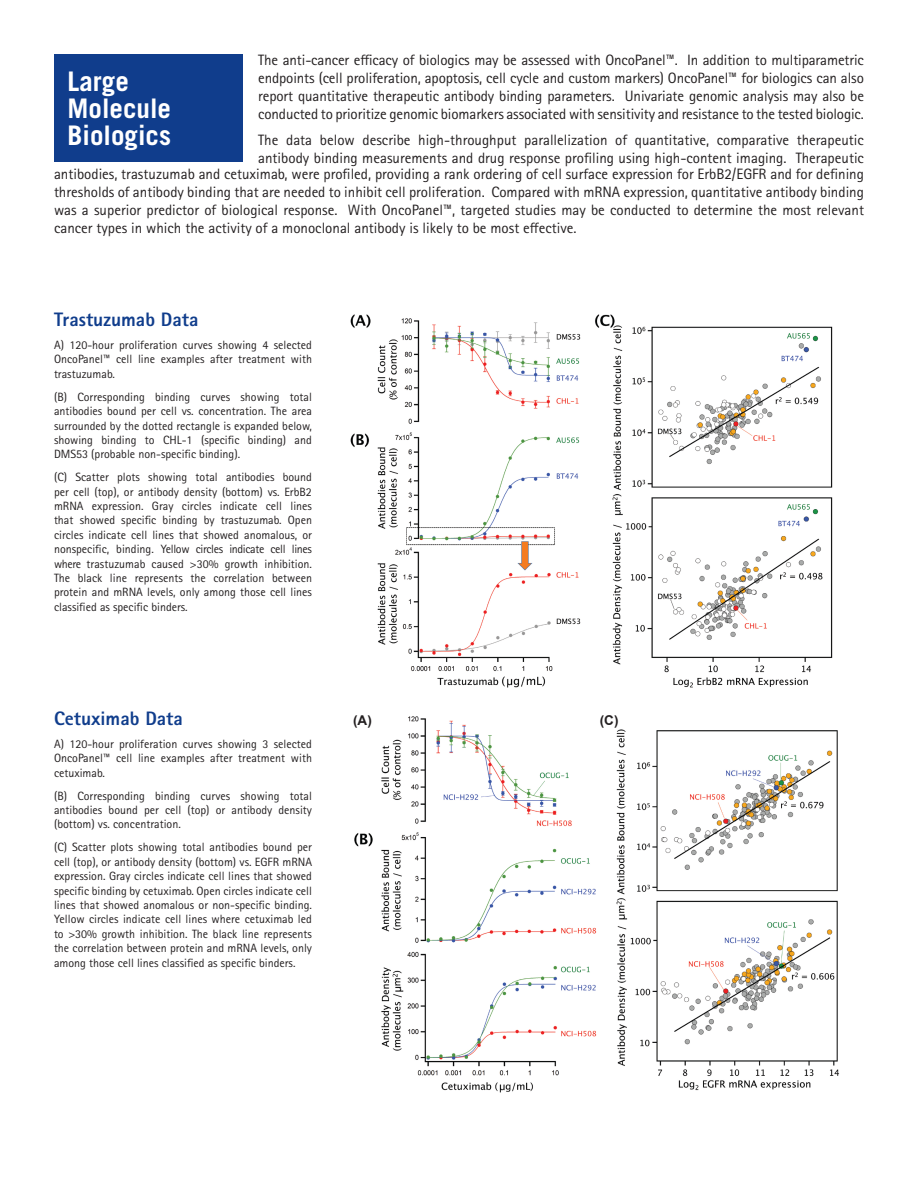
<style>
.page{position:relative;width:918px;height:1188px;background:#fff}
.page>*{position:absolute;margin:0;border:0;box-sizing:border-box;transform-origin:0 0}
.t1{font:700 27px/27px "Trade Gothic LT Std";color:#fff}
.t2{font:800 19.5px "Rotis Sans Serif Std";color:#103d8c}
.t3{font:15px/18px "Rotis Sans Serif Std";color:#231f20;text-align:justify}
.t4{font:700 13.5px "Arial";color:#231f20}
.t5{font:12px/14.4px "Rotis Sans Serif Std";color:#231f20;text-align:justify}
</style>
<div class="page">
<img style="left:350px;top:314px;width:483px;height:374px">
<img style="left:354px;top:716px;width:485px;height:376px">
<div style="left:54px;top:54px;width:189px;height:108px;background:#103d8c"></div>
<p class="t3" style="left:258px;top:51px;width:607px">The anti-cancer efficacy of biologics may be assessed with OncoPanel™. In addition to multiparametric endpoints (cell proliferation, apoptosis, cell cycle and custom markers) OncoPanel™ for biologics can also report quantitative therapeutic antibody binding parameters. Univariate genomic analysis may also be conducted to prioritize genomic biomarkers associated with sensitivity and resistance to the tested biologic.</p>
<p class="t3" style="left:258px;top:131px;width:607px">The data below describe high-throughput parallelization of quantitative, comparative therapeutic antibody binding measurements and drug response profiling using high-content imaging. Therapeutic</p>
<p class="t3" style="left:54px;top:165px;width:812px">antibodies, trastuzumab and cetuximab, were profiled, providing a rank ordering of cell surface expression for ErbB2/EGFR and for defining thresholds of antibody binding that are needed to inhibit cell proliferation. Compared with mRNA expression, quantitative antibody binding was a superior predictor of biological response. With OncoPanel™, targeted studies may be conducted to determine the most relevant cancer types in which the activity of a monoclonal antibody is likely to be most effective.</p>
<p class="t1" style="left:68px;top:67px;width:105px">Large<br>Molecule<br>Biologics</p>
<p class="t2" style="left:54px;top:307px;width:146px">Trastuzumab Data</p>
<p class="t5" style="left:54px;top:338px;width:259px">A) 120-hour proliferation curves showing 4 selected OncoPanel™ cell line examples after treatment with trastuzumab.</p>
<p class="t5" style="left:54px;top:390px;width:260px">(B) Corresponding binding curves showing total antibodies bound per cell vs. concentration. The area surrounded by the dotted rectangle is expanded below, showing binding to CHL-1 (specific binding) and DMS53 (probable non-specific binding).</p>
<p class="t5" style="left:54px;top:470px;width:260px">(C) Scatter plots showing total antibodies bound per cell (top), or antibody density (bottom) vs. ErbB2 mRNA expression. Gray circles indicate cell lines that showed specific binding by trastuzumab. Open circles indicate cell lines that showed anomalous, or nonspecific, binding. Yellow circles indicate cell lines where trastuzumab caused &gt;30% growth inhibition.<br>The black line represents the correlation between protein and mRNA levels, only among those cell lines classified as specific binders.</p>
<p class="t2" style="left:54px;top:706px;width:130px">Cetuximab Data</p>
<p class="t5" style="left:54px;top:737px;width:259px">A) 120-hour proliferation curves showing 3 selected OncoPanel™ cell line examples after treatment with cetuximab.</p>
<p class="t5" style="left:54px;top:788px;width:260px">(B) Corresponding binding curves showing total antibodies bound per cell (top) or antibody density (bottom) vs. concentration.</p>
<p class="t5" style="left:54px;top:840px;width:260px">(C) Scatter plots showing total antibodies bound per cell (top), or antibody density (bottom) vs. EGFR mRNA expression. Gray circles indicate cell lines that showed specific binding by cetuximab. Open circles indicate cell lines that showed anomalous or non-specific binding.<br>Yellow circles indicate cell lines where cetuximab led to &gt;30% growth inhibition. The black line represents the correlation between protein and mRNA levels, only among those cell lines classified as specific binders.</p>
<p class="t4" style="left:353px;top:712px;width:20px">(A)</p>
<p class="t4" style="left:600px;top:712px;width:20px">(C)</p>
</div>
